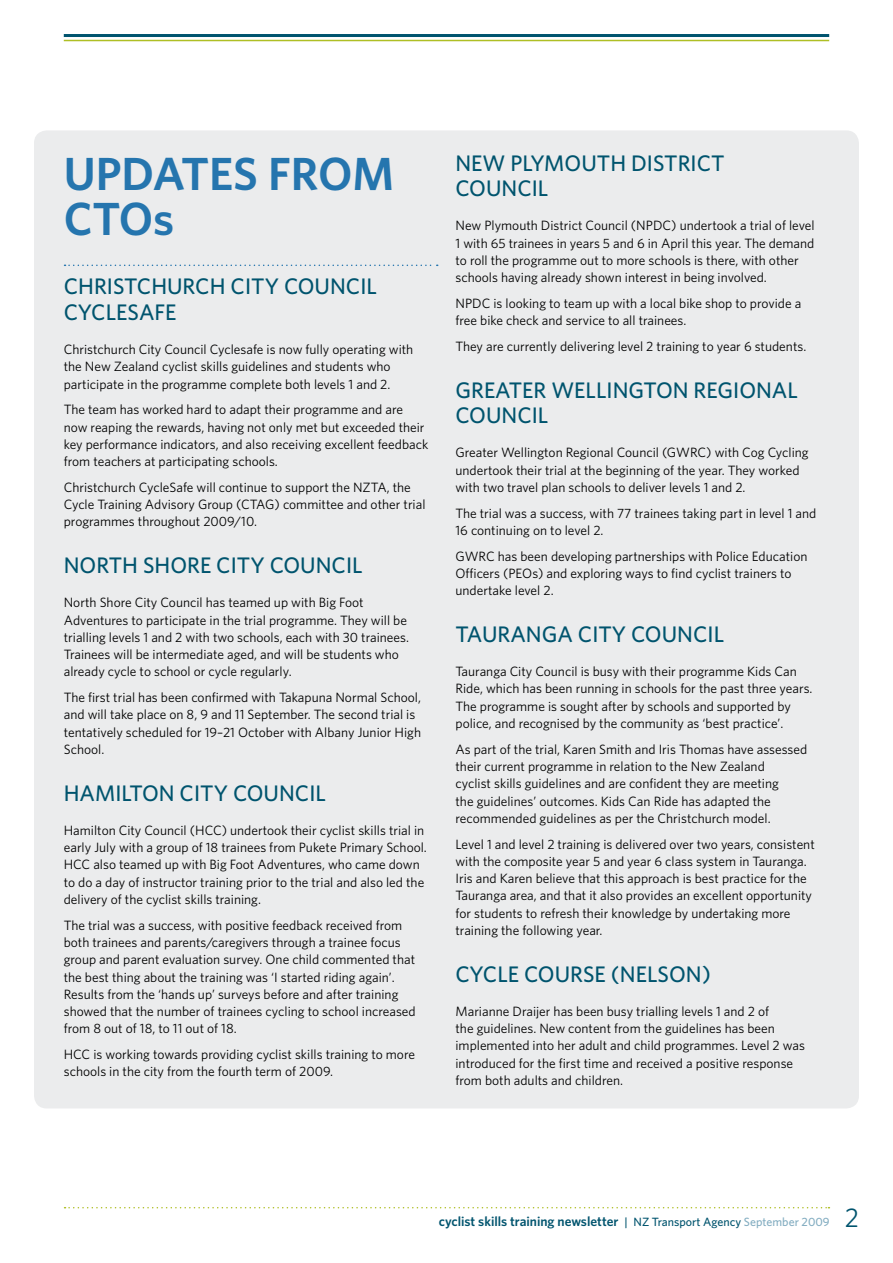
<style>
.page{position:relative;width:893px;height:1263px;background:#fff}
.page>*{position:absolute;margin:0;border:0;box-sizing:border-box;transform-origin:0 0}
.t1{font:600 46.5px "Whitney";letter-spacing:-.005em;color:#2575ae}
.t2{font:27px "Whitney";color:#00546e}
.t3{font:500 22.5px/25.5px "Whitney";color:#00546e}
.t4{font:13.5px/17.2px "Whitney";color:#000}
.t5{font:600 13.5px "Whitney";color:#00546e}
.s1{font-weight:500;font-size:12px}
.s2{font-weight:500;font-size:12px;color:#83adc1}
</style>
<div class="page">
<svg style="left:65px;top:1207px;width:764px;height:1px"></svg>
<hr style="left:64px;top:40px;width:765px;height:1px;background:#afbf25">
<hr style="left:64px;top:34px;width:765px;height:3px;background:#00546e">
<div style="left:34px;top:130px;width:825px;height:978px;background:#ebeced;border-radius:13px"></div>
<svg style="left:65px;top:265px;width:373px;height:1px"></svg>
<h1 class="t1" style="left:64px;top:143px;width:143px">UPDATES</h1>
<h1 class="t1" style="left:268px;top:143px;width:128px">FROM</h1>
<h1 class="t1" style="left:64px;top:188px;width:112px">CTOs</h1>
<h3 class="t3" style="left:64px;top:273px;width:315px">CHRISTCHURCH CITY COUNCIL<br>CYCLESAFE</h3>
<p class="t4" style="left:64px;top:340px;width:351px">Christchurch City Council Cyclesafe is now fully operating with the New Zealand cyclist skills guidelines and students who participate in the programme complete both levels 1 and 2.</p>
<p class="t4" style="left:64px;top:401px;width:366px">The team has worked hard to adapt their programme and are now reaping the rewards, having not only met but exceeded their key performance indicators, and also receiving excellent feedback from teachers at participating schools.</p>
<p class="t4" style="left:64px;top:478px;width:363px">Christchurch CycleSafe will continue to support the NZTA, the<br>Cycle Training Advisory Group (CTAG) committee and other trial programmes throughout 2009/10.</p>
<h3 class="t3" style="left:64px;top:552px;width:300px">NORTH SHORE CITY COUNCIL</h3>
<p class="t4" style="left:64px;top:594px;width:347px">North Shore City Council has teamed up with Big Foot Adventures to participate in the trial programme. They will be trialling levels 1 and 2 with two schools, each with 30 trainees.<br>Trainees will be intermediate aged, and will be students who already cycle to school or cycle regularly.</p>
<p class="t4" style="left:64px;top:688px;width:359px">The first trial has been confirmed with Takapuna Normal School, and will take place on 8, 9 and 11 September. The second trial is tentatively scheduled for 19–21 October with Albany Junior High School.</p>
<h3 class="t3" style="left:64px;top:780px;width:264px">HAMILTON CITY COUNCIL</h3>
<p class="t4" style="left:64px;top:821px;width:365px">Hamilton City Council (HCC) undertook their cyclist skills trial in early July with a group of 18 trainees from Pukete Primary School.<br>HCC also teamed up with Big Foot Adventures, who came down to do a day of instructor training prior to the trial and also led the delivery of the cyclist skills training.</p>
<p class="t4" style="left:64px;top:916px;width:353px">The trial was a success, with positive feedback received from both trainees and parents/caregivers through a trainee focus group and parent evaluation survey. One child commented that the best thing about the training was ‘I started riding again’.<br>Results from the ‘hands up’ surveys before and after training showed that the number of trainees cycling to school increased from 8 out of 18, to 11 out of 18.</p>
<p class="t4" style="left:64px;top:1045px;width:353px">HCC is working towards providing cyclist skills training to more schools in the city from the fourth term of 2009.</p>
<h3 class="t3" style="left:455px;top:150px;width:271px">NEW PLYMOUTH DISTRICT<br>COUNCIL</h3>
<p class="t4" style="left:455px;top:217px;width:361px">New Plymouth District Council (NPDC) undertook a trial of level 1 with 65 trainees in years 5 and 6 in April this year. The demand to roll the programme out to more schools is there, with other schools having already shown interest in being involved.</p>
<p class="t4" style="left:455px;top:294px;width:347px">NPDC is looking to team up with a local bike shop to provide a free bike check and service to all trainees.</p>
<p class="t4" style="left:455px;top:337px;width:352px">They are currently delivering level 2 training to year 6 students.</p>
<h3 class="t3" style="left:455px;top:377px;width:344px">GREATER WELLINGTON REGIONAL<br>COUNCIL</h3>
<p class="t4" style="left:455px;top:444px;width:355px">Greater Wellington Regional Council (GWRC) with Cog Cycling undertook their trial at the beginning of the year. They worked with two travel plan schools to deliver levels 1 and 2.</p>
<p class="t4" style="left:455px;top:504px;width:362px">The trial was a success, with 77 trainees taking part in level 1 and<br>16 continuing on to level 2.</p>
<p class="t4" style="left:455px;top:547px;width:353px">GWRC has been developing partnerships with Police Education<br>Officers (PEOs) and exploring ways to find cyclist trainers to undertake level 2.</p>
<h3 class="t3" style="left:455px;top:621px;width:270px">TAURANGA CITY COUNCIL</h3>
<p class="t4" style="left:455px;top:662px;width:359px">Tauranga City Council is busy with their programme Kids Can Ride, which has been running in schools for the past three years.<br>The programme is sought after by schools and supported by police, and recognised by the community as ‘best practice’.</p>
<p class="t4" style="left:455px;top:740px;width:353px">As part of the trial, Karen Smith and Iris Thomas have assessed their current programme in relation to the New Zealand<br>cyclist skills guidelines and are confident they are meeting<br>the guidelines’ outcomes. Kids Can Ride has adapted the recommended guidelines as per the Christchurch model.</p>
<p class="t4" style="left:455px;top:835px;width:361px">Level 1 and level 2 training is delivered over two years, consistent with the composite year 5 and year 6 class system in Tauranga.<br>Iris and Karen believe that this approach is best practice for the Tauranga area, and that it also provides an excellent opportunity for students to refresh their knowledge by undertaking more training the following year.</p>
<h3 class="t3" style="left:455px;top:960px;width:257px">CYCLE COURSE (NELSON)</h3>
<p class="t4" style="left:455px;top:1002px;width:351px">Marianne Draijer has been busy trialling levels 1 and 2 of<br>the guidelines. New content from the guidelines has been implemented into her adult and child programmes. Level 2 was introduced for the first time and received a positive response from both adults and children.</p>
<p class="t5" style="left:439px;top:1212px;width:392px">cyclist skills training newsletter <span class="s1">| NZ Transport Agency</span> <span class="s2">September 2009</span></p>
<h2 class="t2" style="left:845px;top:1199px;width:16px">2</h2>
</div>
